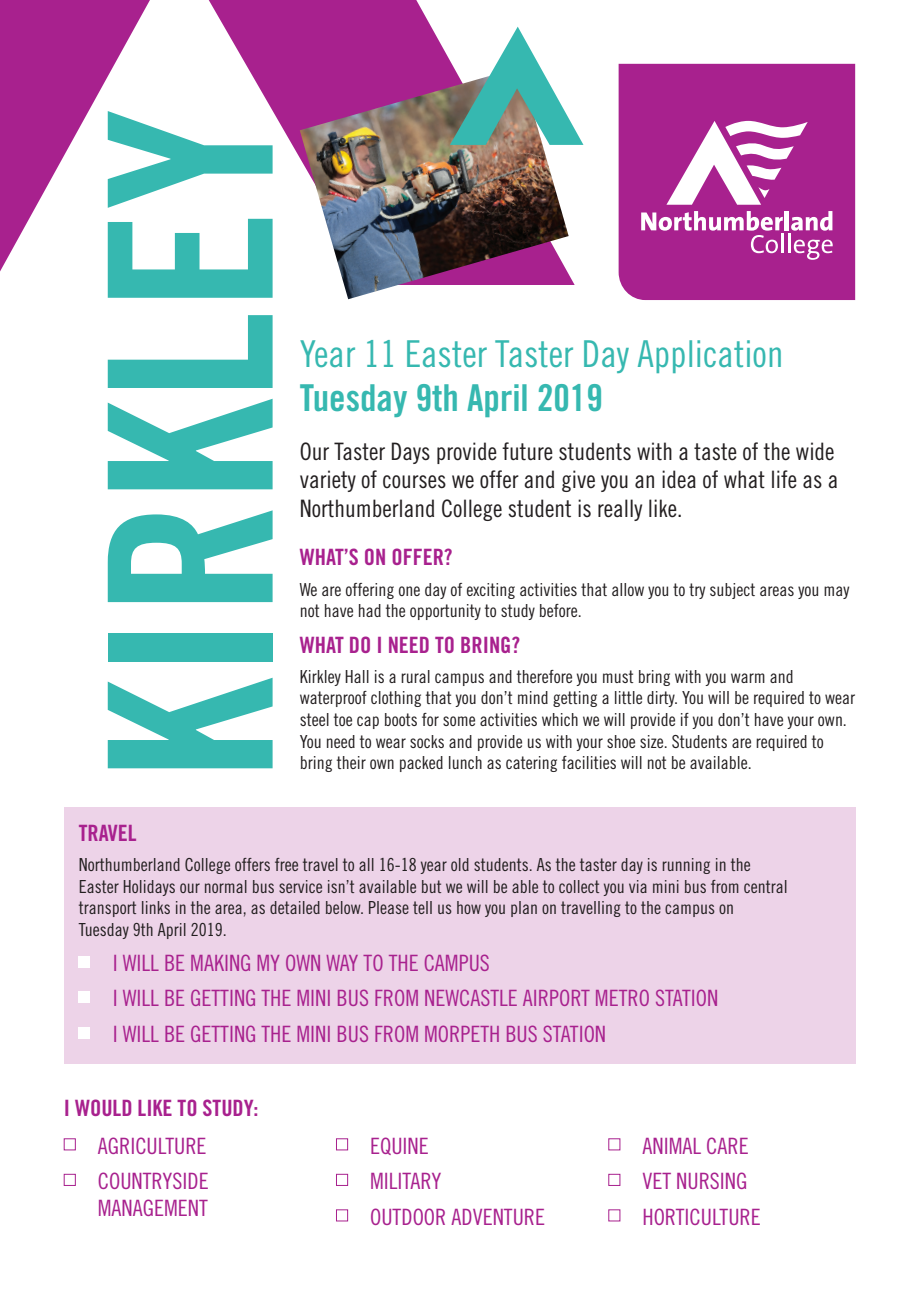
<style>
.page{position:relative;width:919px;height:1289px;background:#fff}
.page>*{position:absolute;margin:0;border:0;box-sizing:border-box;transform-origin:0 0}
.t1{font:228.15px "Trade Gothic Bold Cond Twenty";color:#36b8b0}
.t2{font:37.05px/44.4px "Trade Gothic Cond Eighteen";color:#36b8b0}
.t3{font:24px/28.8px "Trade Gothic Cond Eighteen";color:#231f20}
.t4{font:22.5px/27px "Trade Gothic Cond Eighteen";color:#a8218e}
.t5{font:22.5px "Trade Gothic Bold Cond Twenty";color:#a8218e}
.t6{font:18px/21.6px "Trade Gothic Cond Eighteen";color:#231f20}
.s1{font-family:"Trade Gothic Bold Cond Twenty"}
</style>
<div class="page">
<div style="left:618px;top:64px;width:237px;height:236px;background:#a8218e"></div>
<svg style="left:666px;top:121px;width:141px;height:84px"></svg>
<svg style="left:641px;top:211px;width:191px;height:49px"></svg>
<div style="left:64px;top:807px;width:791px;height:256px;background:#edd3e8"></div>
<svg style="left:0;top:0;width:574px;height:285px"></svg>
<img style="left:300px;top:67px;width:268px;height:232px">
<svg style="left:450px;top:27px;width:133px;height:118px"></svg>
<div style="left:79px;top:956px;width:11px;height:11px;background:#fff"></div>
<div style="left:79px;top:991px;width:11px;height:11px;background:#fff"></div>
<div style="left:79px;top:1027px;width:11px;height:11px;background:#fff"></div>
<div style="left:64px;top:1138px;width:12px;height:12px;background:#fff;border:1px solid #a8218e"></div>
<div style="left:64px;top:1173px;width:12px;height:12px;background:#fff;border:1px solid #a8218e"></div>
<div style="left:336px;top:1138px;width:12px;height:12px;background:#fff;border:1px solid #a8218e"></div>
<div style="left:336px;top:1173px;width:12px;height:12px;background:#fff;border:1px solid #a8218e"></div>
<div style="left:336px;top:1209px;width:12px;height:12px;background:#fff;border:1px solid #a8218e"></div>
<svg style="left:608px;top:1138px;width:12px;height:12px"></svg>
<svg style="left:608px;top:1173px;width:12px;height:12px"></svg>
<svg style="left:608px;top:1209px;width:12px;height:12px"></svg>
<p class="t1" style="left:52px;top:780px;width:673px;rotate:-90deg">KIRKLEY</p>
<p class="t2" style="left:300px;top:331px;width:485px">Year 11 Easter Taster Day Application<br><span class="s1">Tuesday 9th April 2019</span></p>
<p class="t3" style="left:300px;top:436px;width:540px">Our Taster Days provide future students with a taste of the wide variety of courses we offer and give you an idea of what life as a<br>Northumberland College student is really like.</p>
<p class="t5" style="left:300px;top:543px;width:154px">WHAT’S ON OFFER?</p>
<p class="t6" style="left:300px;top:578px;width:551px">We are offering one day of exciting activities that allow you to try subject areas you may not have had the opportunity to study before.</p>
<p class="t5" style="left:300px;top:631px;width:222px">WHAT DO I NEED TO BRING?</p>
<p class="t6" style="left:300px;top:665px;width:557px">Kirkley Hall is a rural campus and therefore you must bring with you warm and waterproof clothing that you don’t mind getting a little dirty. You will be required to wear steel toe cap boots for some activities which we will provide if you don’t have your own.<br>You need to wear socks and provide us with your shoe size. Students are required to</p>
<p class="t6" style="left:300px;top:751px;width:453px">bring their own packed lunch as catering facilities will not be available.</p>
<p class="t5" style="left:79px;top:819px;width:59px">TRAVEL</p>
<p class="t6" style="left:79px;top:853px;width:710px">Northumberland College offers free travel to all 16-18 year old students. As the taster day is running in the Easter Holidays our normal bus service isn’t available but we will be able to collect you via mini bus from central transport links in the area, as detailed below. Please tell us how you plan on travelling to the campus on Tuesday 9th April 2019.</p>
<p class="t4" style="left:113px;top:948px;width:378px">I WILL BE MAKING MY OWN WAY TO THE CAMPUS</p>
<p class="t4" style="left:113px;top:984px;width:607px">I WILL BE GETTING THE MINI BUS FROM NEWCASTLE AIRPORT METRO STATION</p>
<p class="t4" style="left:113px;top:1019px;width:495px">I WILL BE GETTING THE MINI BUS FROM MORPETH BUS STATION</p>
<p class="t5" style="left:64px;top:1094px;width:196px">I WOULD LIKE TO STUDY:</p>
<p class="t4" style="left:98px;top:1131px;width:110px">AGRICULTURE</p>
<p class="t4" style="left:98px;top:1167px;width:112px">COUNTRYSIDE<br>MANAGEMENT</p>
<p class="t4" style="left:370px;top:1131px;width:60px">EQUINE</p>
<p class="t4" style="left:370px;top:1167px;width:73px">MILITARY</p>
<p class="t4" style="left:370px;top:1202px;width:176px">OUTDOOR ADVENTURE</p>
<p class="t4" style="left:642px;top:1131px;width:108px">ANIMAL CARE</p>
<p class="t4" style="left:642px;top:1167px;width:106px">VET NURSING</p>
<p class="t4" style="left:642px;top:1202px;width:120px">HORTICULTURE</p>
</div>
